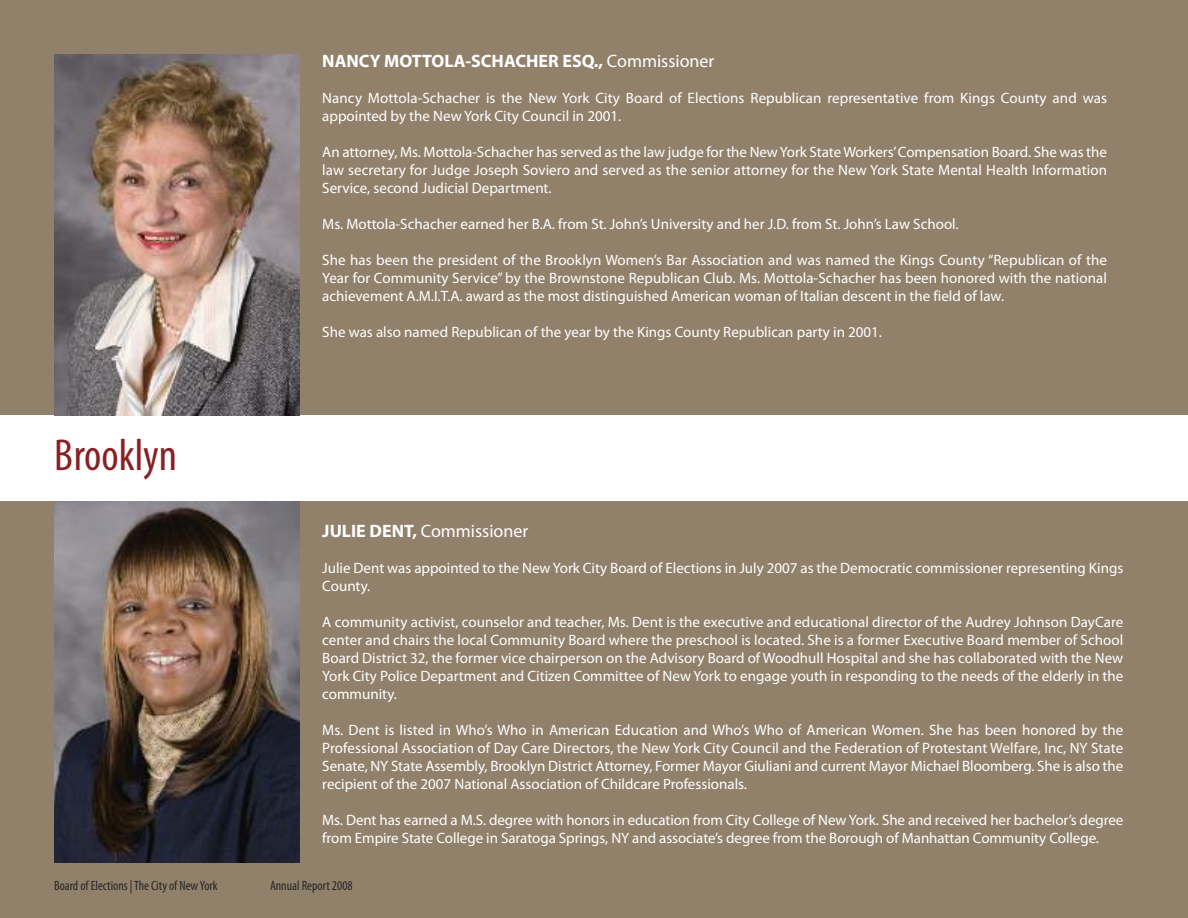
<style>
.page{position:relative;width:1188px;height:918px;background:#fff}
.page>*{position:absolute;margin:0;border:0;box-sizing:border-box;transform-origin:0 0}
.t1{font:condensed 45px "Myriad Pro";color:#892023}
.t2{font:700 18px "Myriad Pro";color:#fff}
.t3{font:18px "Myriad Pro";color:#fff}
.t4{font:15px/18px "Myriad Pro";color:#fff;text-align:justify}
.t5{font:condensed 13.5px "Myriad Pro";color:#272627}
.s1{font-weight:400}
.s2{font-weight:700}
</style>
<div class="page">
<div style="left:0;top:0;width:1188px;height:415px;background:#91816b"></div>
<div style="left:0;top:501px;width:1188px;height:417px;background:#91816b"></div>
<img style="left:54px;top:54px;width:246px;height:361px">
<img style="left:54px;top:501px;width:246px;height:361px">
<h1 class="t1" style="left:54px;top:439px;width:125px">Brooklyn</h1>
<p class="t2" style="left:322px;top:55px;width:394px">NANCY MOTTOLA-SCHACHER ESQ., <span class="s1">Commissioner</span></p>
<p class="t4" style="left:322px;top:91px;width:786px">Nancy Mottola-Schacher is the New York City Board of Elections Republican representative from Kings County and was appointed by the New York City Council in 2001.</p>
<p class="t4" style="left:322px;top:145px;width:786px">An attorney, Ms. Mottola-Schacher has served as the law judge for the NewYork StateWorkers’Compensation Board. She was the law secretary for Judge Joseph Soviero and served as the senior attorney for the New York State Mental Health Information Service, second Judicial Department.</p>
<p class="t4" style="left:322px;top:217px;width:638px">Ms. Mottola-Schacher earned her B.A. from St. John’s University and her J.D. from St. John’s Law School.</p>
<p class="t4" style="left:322px;top:253px;width:786px">She has been the president of the Brooklyn Women’s Bar Association and was named the Kings County “Republican of the Year for Community Service” by the Brownstone Republican Club. Ms. Mottola-Schacher has been honored with the national achievement A.M.I.T.A. award as the most distinguished American woman of Italian descent in the field of law.</p>
<p class="t4" style="left:322px;top:325px;width:561px">She was also named Republican of the year by the Kings County Republican party in 2001.</p>
<p class="t3" style="left:322px;top:524px;width:208px"><span class="s2">JULIE DENT,</span> Commissioner</p>
<p class="t4" style="left:322px;top:560px;width:803px">Julie Dent was appointed to the New York City Board of Elections in July 2007 as the Democratic commissioner representing Kings<br>County.</p>
<p class="t4" style="left:322px;top:614px;width:803px">A community activist, counselor and teacher, Ms. Dent is the executive and educational director of the Audrey Johnson DayCare center and chairs the local Community Board where the preschool is located. She is a former Executive Board member of School Board District 32, the former vice chairperson on the Advisory Board of Woodhull Hospital and she has collaborated with the New York City Police Department and Citizen Committee of New York to engage youth in responding to the needs of the elderly in the community.</p>
<p class="t4" style="left:322px;top:722px;width:803px">Ms. Dent is listed in Who’s Who in American Education and Who’s Who of American Women. She has been honored by the Professional Association of Day Care Directors, the New York City Council and the Federation of Protestant Welfare, Inc, NY State Senate, NY State Assembly, Brooklyn District Attorney, Former Mayor Giuliani and current Mayor Michael Bloomberg. She is also the recipient of the 2007 National Association of Childcare Professionals.</p>
<p class="t4" style="left:322px;top:812px;width:803px">Ms. Dent has earned a M.S. degree with honors in education from City College of New York. She and received her bachelor’s degree from Empire State College in Saratoga Springs, NY and associate’s degree from the Borough of Manhattan Community College.</p>
<p class="t5" style="left:54px;top:881px;width:165px">Board of Elections |The City of NewYork</p>
<p class="t5" style="left:270px;top:881px;width:84px">Annual Report 2008</p>
</div>
